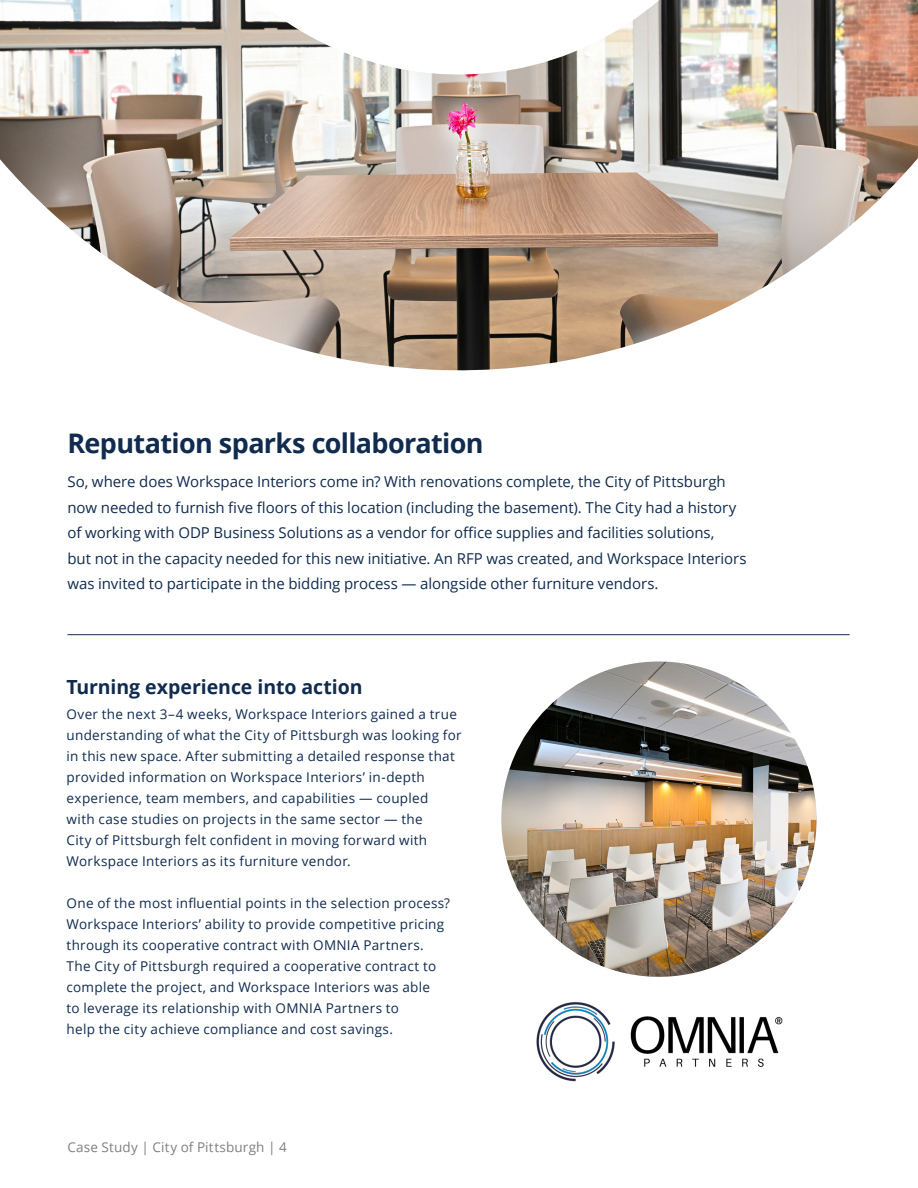
<style>
.page{position:relative;width:918px;height:1188px;background:#fff}
.page>*{position:absolute;margin:0;border:0;box-sizing:border-box;transform-origin:0 0}
.t1{font:700 27px "Open Sans";letter-spacing:-.025em;color:#102b4e}
.t2{font:700 19.5px "Open Sans";letter-spacing:-.005em;color:#102b4e}
.t3{font:15px/25.5px "Open Sans";letter-spacing:-.005em;color:#102b4e}
.t4{font:13.5px/21px "Open Sans";letter-spacing:.02em;color:#102b4e}
.t5{font:13.5px "Open Sans";letter-spacing:.015em;color:#808080}
</style>
<div class="page">
<img style="left:0;top:0;width:918px;height:371px">
<img style="left:501px;top:662px;width:316px;height:315px;border-radius:158px">
<hr style="left:68px;top:634px;width:782px;height:1px;background:#102b4e">
<img style="left:536px;top:1002px;width:247px;height:80px">
<h1 class="t1" style="left:68px;top:424px;width:418px">Reputation sparks collaboration</h1>
<p class="t3" style="left:68px;top:469px;width:681px">So, where does Workspace Interiors come in? With renovations complete, the City of Pittsburgh now needed to furnish five floors of this location (including the basement). The City had a history of working with ODP Business Solutions as a vendor for office supplies and facilities solutions,<br>but not in the capacity needed for this new initiative. An RFP was created, and Workspace Interiors was invited to participate in the bidding process — alongside other furniture vendors.</p>
<h2 class="t2" style="left:67px;top:673px;width:297px">Turning experience into action</h2>
<p class="t4" style="left:67px;top:703px;width:397px">Over the next 3–4 weeks, Workspace Interiors gained a true understanding of what the City of Pittsburgh was looking for in this new space. After submitting a detailed response that provided information on Workspace Interiors’ in-depth experience, team members, and capabilities — coupled<br>with case studies on projects in the same sector — the<br>City of Pittsburgh felt confident in moving forward with Workspace Interiors as its furniture vendor.</p>
<p class="t4" style="left:67px;top:892px;width:385px">One of the most influential points in the selection process?<br>Workspace Interiors’ ability to provide competitive pricing through its cooperative contract with OMNIA Partners.<br>The City of Pittsburgh required a cooperative contract to complete the project, and Workspace Interiors was able<br>to leverage its relationship with OMNIA Partners to<br>help the city achieve compliance and cost savings.</p>
<p class="t5" style="left:68px;top:1138px;width:221px">Case Study | City of Pittsburgh | 4</p>
</div>
